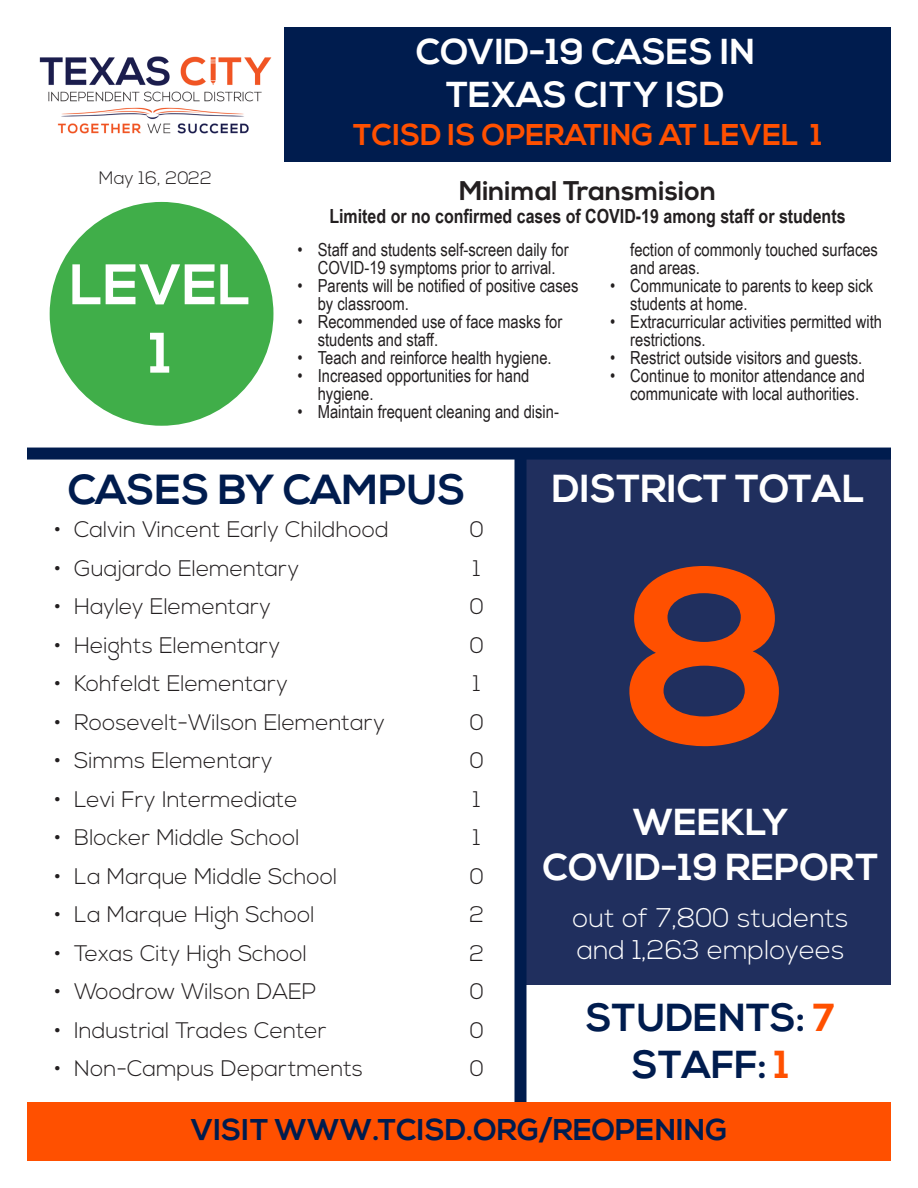
<style>
.page{position:relative;width:918px;height:1188px;background:#fff}
.page>*{position:absolute;margin:0;border:0;box-sizing:border-box;transform-origin:0 0}
.t1{font:700 247.5px "Nexa";color:#ff5000}
.t2{font:700 57px "Nexa";color:#fff}
.t3{font:700 42px "Nexa";color:#001c4e}
.t4{font:700 39px "Nexa";color:#001c4e}
.t5{font:700 39px "Nexa";color:#fff}
.t6{font:700 37.5px "Nexa";color:#fff}
.t7{font:700 36px "Nexa";color:#fff}
.t8{font:700 30px "Nexa";color:#001c4e}
.t9{font:700 30px "Nexa";color:#ff5000}
.t10{font:300 27px "Nexa";color:#fff}
.t11{font:700 27px "Nexa";color:#231f20}
.t12{font:300 22.5px "Nexa";color:#231f20}
.t13{font:700 19.5px "Arial Narrow";color:#231f20}
.t14{font:18px/18px "Arial Narrow";color:#231f20}
.t15{font:300 18px "Nexa";color:#231f20}
.s1{color:#ff5000}
</style>
<div class="page">
<div style="left:520px;top:454px;width:371px;height:531px;background:#202f5e"></div>
<div style="left:50px;top:202px;width:223px;height:224px;background:#40ae49;border-radius:50%"></div>
<img style="left:40px;top:56px;width:231px;height:78px">
<div style="left:284px;top:27px;width:607px;height:135px;background:#001c4e"></div>
<div style="left:27px;top:448px;width:864px;height:12px;background:#001c4e"></div>
<div style="left:514px;top:454px;width:12px;height:707px;background:#001c4e"></div>
<div style="left:27px;top:1102px;width:864px;height:58px;background:#ff5000"></div>
<p class="t15" style="left:99px;top:168px;width:115px">May 16, 2022</p>
<p class="t2" style="left:70px;top:252px;width:183px">LEVEL</p>
<p class="t2" style="left:150px;top:320px;width:23px">1</p>
<p class="t7" style="left:416px;top:31px;width:341px">COVID-19 CASES IN</p>
<p class="t7" style="left:446px;top:74px;width:280px">TEXAS CITY ISD</p>
<p class="t9" style="left:353px;top:117px;width:470px">TCISD IS OPERATING AT LEVEL 1</p>
<p class="t11" style="left:459px;top:175px;width:259px">Minimal Transmision</p>
<p class="t13" style="left:329px;top:201px;width:518px">Limited or no confirmed cases of COVID-19 among staff or students</p>
<p class="t14" style="left:298px;top:240px;width:273px;text-align:center">• Staff and students self-screen daily for<br>COVID-19 symptoms prior to arrival.</p>
<p class="t14" style="left:318px;top:276px;width:262px;text-indent:-20px">• Parents will be notified of positive cases by classroom.</p>
<p class="t14" style="left:318px;top:312px;width:246px;text-indent:-20px">• Recommended use of face masks for students and staff.</p>
<p class="t14" style="left:298px;top:348px;width:256px">• Teach and reinforce health hygiene.</p>
<p class="t14" style="left:318px;top:366px;width:213px;text-indent:-20px">• Increased opportunities for hand hygiene.</p>
<p class="t14" style="left:298px;top:402px;width:263px">• Maintain frequent cleaning and disin-</p>
<p class="t14" style="left:630px;top:240px;width:249px">fection of commonly touched surfaces and areas.</p>
<p class="t14" style="left:630px;top:276px;width:244px;text-indent:-20px">• Communicate to parents to keep sick students at home.</p>
<p class="t14" style="left:630px;top:312px;width:253px;text-indent:-20px">• Extracurricular activities permitted with restrictions.</p>
<p class="t14" style="left:610px;top:348px;width:254px">• Restrict outside visitors and guests.</p>
<p class="t14" style="left:630px;top:366px;width:236px;text-indent:-20px">• Continue to monitor attendance and communicate with local authorities.</p>
<p class="t5" style="left:552px;top:466px;width:314px">DISTRICT TOTAL</p>
<p class="t3" style="left:68px;top:466px;width:399px">CASES BY CAMPUS</p>
<p class="t12" style="left:54px;top:517px;width:336px">• Calvin Vincent Early Childhood</p>
<p class="t12" style="left:470px;top:517px;width:16px">0</p>
<p class="t12" style="left:54px;top:555px;width:247px">• Guajardo Elementary</p>
<p class="t12" style="left:473px;top:555px;width:9px">1</p>
<p class="t12" style="left:54px;top:594px;width:219px">• Hayley Elementary</p>
<p class="t12" style="left:470px;top:594px;width:16px">0</p>
<p class="t12" style="left:54px;top:632px;width:228px">• Heights Elementary</p>
<p class="t12" style="left:470px;top:632px;width:16px">0</p>
<p class="t12" style="left:54px;top:671px;width:236px">• Kohfeldt Elementary</p>
<p class="t12" style="left:473px;top:671px;width:9px">1</p>
<p class="t12" style="left:54px;top:709px;width:333px">• Roosevelt-Wilson Elementary</p>
<p class="t12" style="left:470px;top:709px;width:16px">0</p>
<p class="t12" style="left:54px;top:748px;width:220px">• Simms Elementary</p>
<p class="t12" style="left:470px;top:748px;width:16px">0</p>
<p class="t12" style="left:54px;top:786px;width:245px">• Levi Fry Intermediate</p>
<p class="t12" style="left:473px;top:786px;width:9px">1</p>
<p class="t12" style="left:54px;top:825px;width:247px">• Blocker Middle School</p>
<p class="t12" style="left:473px;top:825px;width:9px">1</p>
<p class="t12" style="left:54px;top:863px;width:285px">• La Marque Middle School</p>
<p class="t12" style="left:470px;top:863px;width:16px">0</p>
<p class="t12" style="left:54px;top:902px;width:262px">• La Marque High School</p>
<p class="t12" style="left:470px;top:902px;width:16px">2</p>
<p class="t12" style="left:54px;top:940px;width:255px">• Texas City High School</p>
<p class="t12" style="left:470px;top:940px;width:16px">2</p>
<p class="t12" style="left:54px;top:979px;width:264px">• Woodrow Wilson DAEP</p>
<p class="t12" style="left:470px;top:979px;width:16px">0</p>
<p class="t12" style="left:54px;top:1017px;width:274px">• Industrial Trades Center</p>
<p class="t12" style="left:470px;top:1017px;width:16px">0</p>
<p class="t12" style="left:54px;top:1056px;width:311px">• Non-Campus Departments</p>
<p class="t12" style="left:470px;top:1056px;width:16px">0</p>
<p class="t8" style="left:191px;top:1112px;width:538px">VISIT WWW.TCISD.ORG/REOPENING</p>
<p class="t1" style="left:624px;top:514px;width:170px">8</p>
<p class="t6" style="left:633px;top:801px;width:157px">WEEKLY</p>
<p class="t6" style="left:543px;top:846px;width:338px">COVID-19 REPORT</p>
<p class="t10" style="left:573px;top:902px;width:278px">out of 7,800 students</p>
<p class="t10" style="left:577px;top:934px;width:269px">and 1,263 employees</p>
<p class="t4" style="left:586px;top:995px;width:251px">STUDENTS: <span class="s1">7</span></p>
<p class="t4" style="left:632px;top:1042px;width:158px">STAFF: <span class="s1">1</span></p>
</div>
